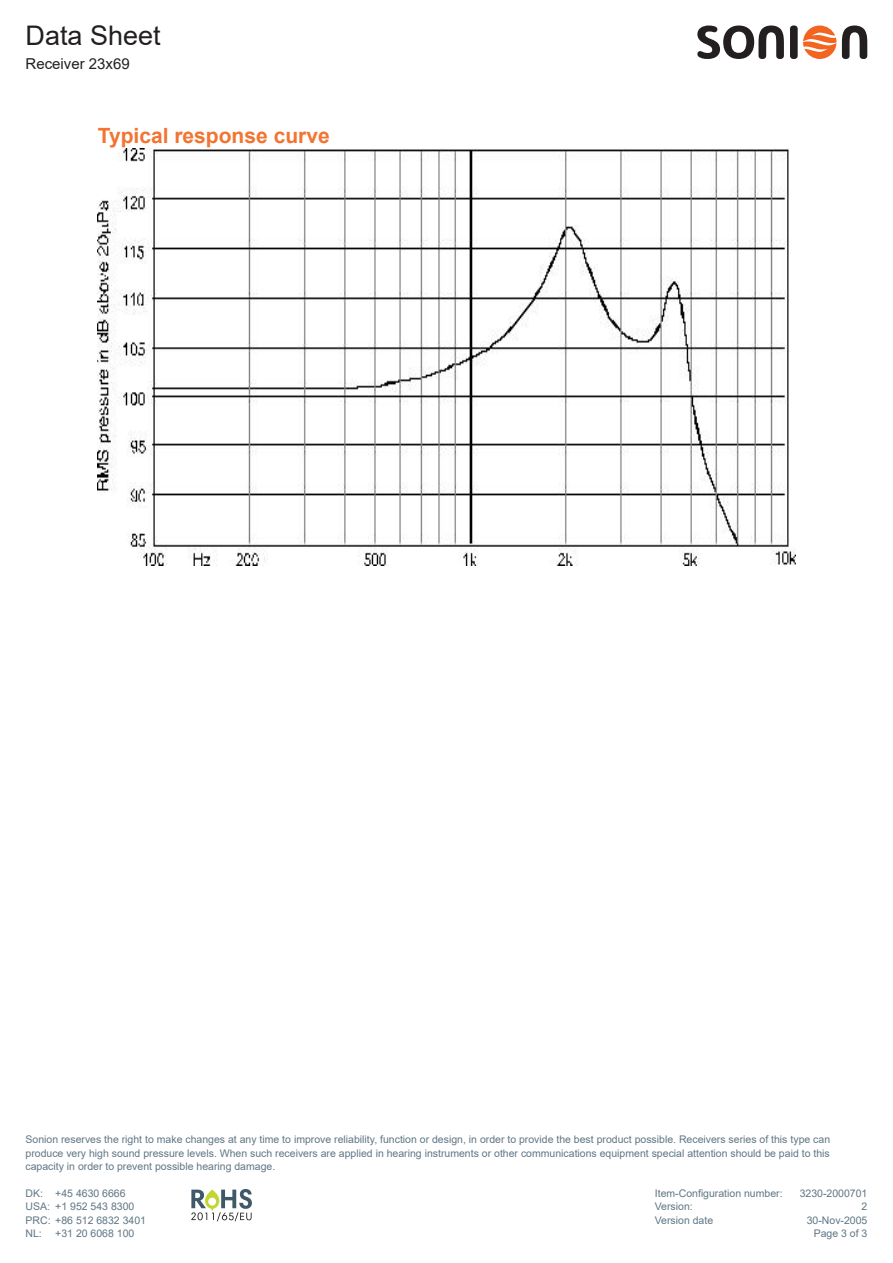
<style>
.page{position:relative;width:893px;height:1263px;background:#fff}
.page>*{position:absolute;margin:0;border:0;box-sizing:border-box;transform-origin:0 0}
.t1{font:27px "Arial";color:#231f20}
.Orange_heading{font:700 21px "Arial";color:#f37431}
.t2{font:15px "Arial";color:#231f20}
.t3{font:10.5px/13.5px "Arial";color:#5f7685}
</style>
<div class="page">
<div style="left:790px;top:26px;width:8px;height:33px;background:#231f20;border-radius:3px"></div>
<svg style="left:697px;top:26px;width:87px;height:33px"></svg>
<svg style="left:842px;top:26px;width:25px;height:33px"></svg>
<svg style="left:803px;top:26px;width:33px;height:33px"></svg>
<svg style="left:191px;top:1189px;width:61px;height:32px"></svg>
<img style="left:98px;top:149px;width:697px;height:417px">
<h1 class="t1" style="left:26px;top:17px;width:137px">Data Sheet</h1>
<h3 class="t2" style="left:26px;top:54px;width:106px">Receiver 23x69</h3>
<p class="Orange_heading" style="left:98px;top:121px;width:233px">Typical response curve</p>
<p class="t3" style="left:26px;top:1132px;width:806px;text-align:justify">Sonion reserves the right to make changes at any time to improve reliability, function or design, in order to provide the best product possible. Receivers series of this type can produce very high sound pressure levels. When such receivers are applied in hearing instruments or other communications equipment special attention should be paid to this capacity in order to prevent possible hearing damage.</p>
<p class="t3" style="left:26px;top:1186px;width:122px">DK: +45 4630 6666<br>USA: +1 952 543 8300<br>PRC: +86 512 6832 3401<br>NL:</p>
<p class="t3" style="left:55px;top:1226px;width:81px">+31 20 6068 100</p>
<p class="t3" style="left:655px;top:1186px;width:129px">Item-Configuration number:</p>
<p class="t3" style="left:800px;top:1186px;width:69px">3230-2000701</p>
<p class="t3" style="left:655px;top:1199px;width:39px">Version:</p>
<p class="t3" style="left:862px;top:1199px;width:7px">2</p>
<p class="t3" style="left:655px;top:1213px;width:60px">Version date</p>
<p class="t3" style="left:807px;top:1213px;width:62px;text-align:right">30-Nov-2005<br>Page 3 of 3</p>
</div>
